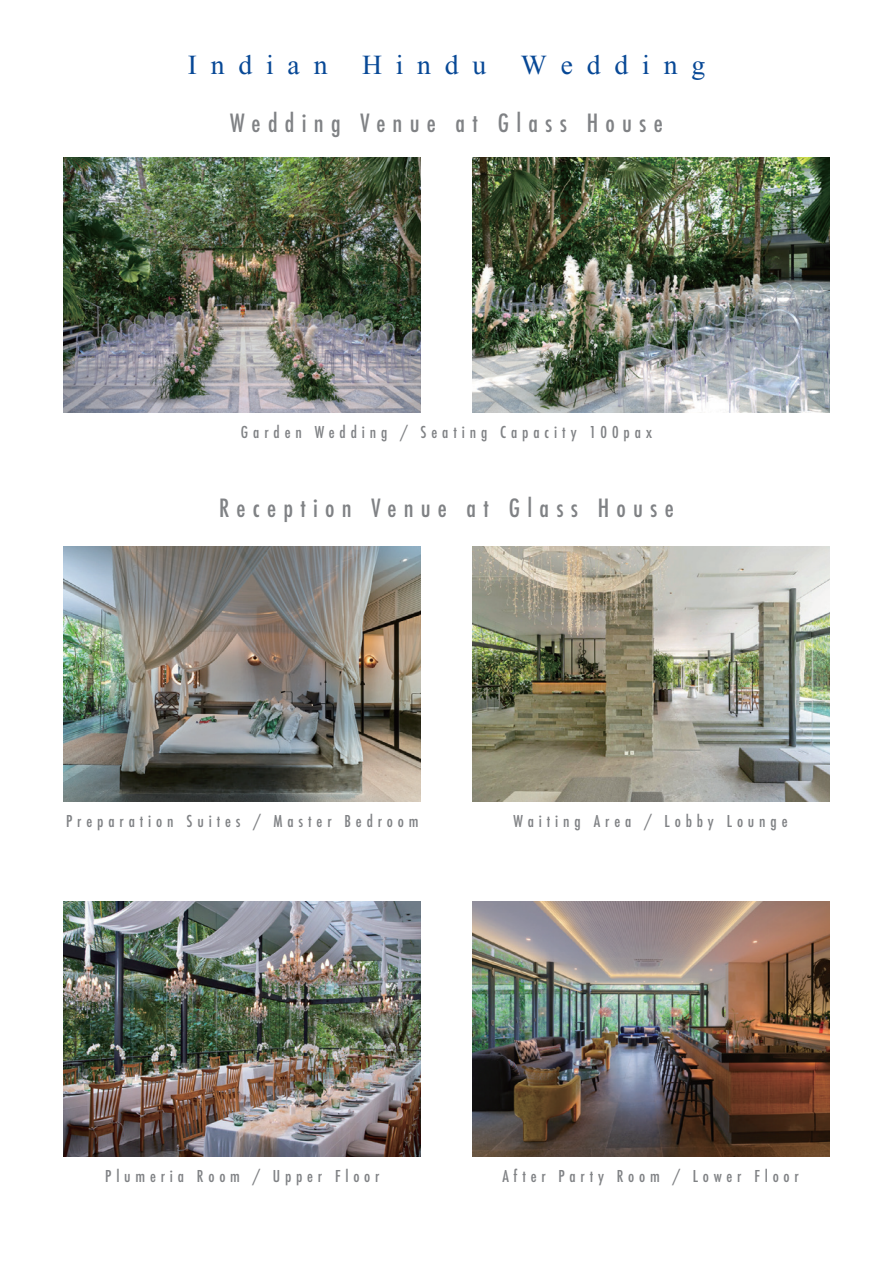
<style>
.page{position:relative;width:893px;height:1263px;background:#fff}
.page>*{position:absolute;margin:0;border:0;box-sizing:border-box;transform-origin:0 0}
.t1{font:27.6px "Times New Roman";letter-spacing:.5em;color:#074896}
.t2{font:500 condensed 24.45px "Futura";letter-spacing:.295em;color:#808285}
.t3{font:500 condensed 15.9px "Futura";letter-spacing:.3em;color:#808285}
</style>
<div class="page">
<img style="left:64px;top:157px;width:357px;height:255px">
<img style="left:472px;top:157px;width:357px;height:255px">
<img style="left:64px;top:547px;width:357px;height:255px">
<img style="left:472px;top:547px;width:357px;height:255px">
<img style="left:64px;top:902px;width:357px;height:255px">
<img style="left:472px;top:902px;width:357px;height:255px">
<h1 class="t1" style="left:188px;top:50px;width:519px">Indian Hindu Wedding</h1>
<h2 class="t2" style="left:230px;top:107px;width:434px">Wedding Venue at Glass House</h2>
<p class="t3" style="left:241px;top:422px;width:412px">Garden Wedding / Seating Capacity 100pax</p>
<h2 class="t2" style="left:219px;top:492px;width:456px">Reception Venue at Glass House</h2>
<p class="t3" style="left:66px;top:811px;width:354px">Preparation Suites / Master Bedroom</p>
<p class="t3" style="left:514px;top:811px;width:275px">Waiting Area / Lobby Lounge</p>
<p class="t3" style="left:105px;top:1166px;width:276px">Plumeria Room / Upper Floor</p>
<p class="t3" style="left:502px;top:1166px;width:298px">After Party Room / Lower Floor</p>
</div>
